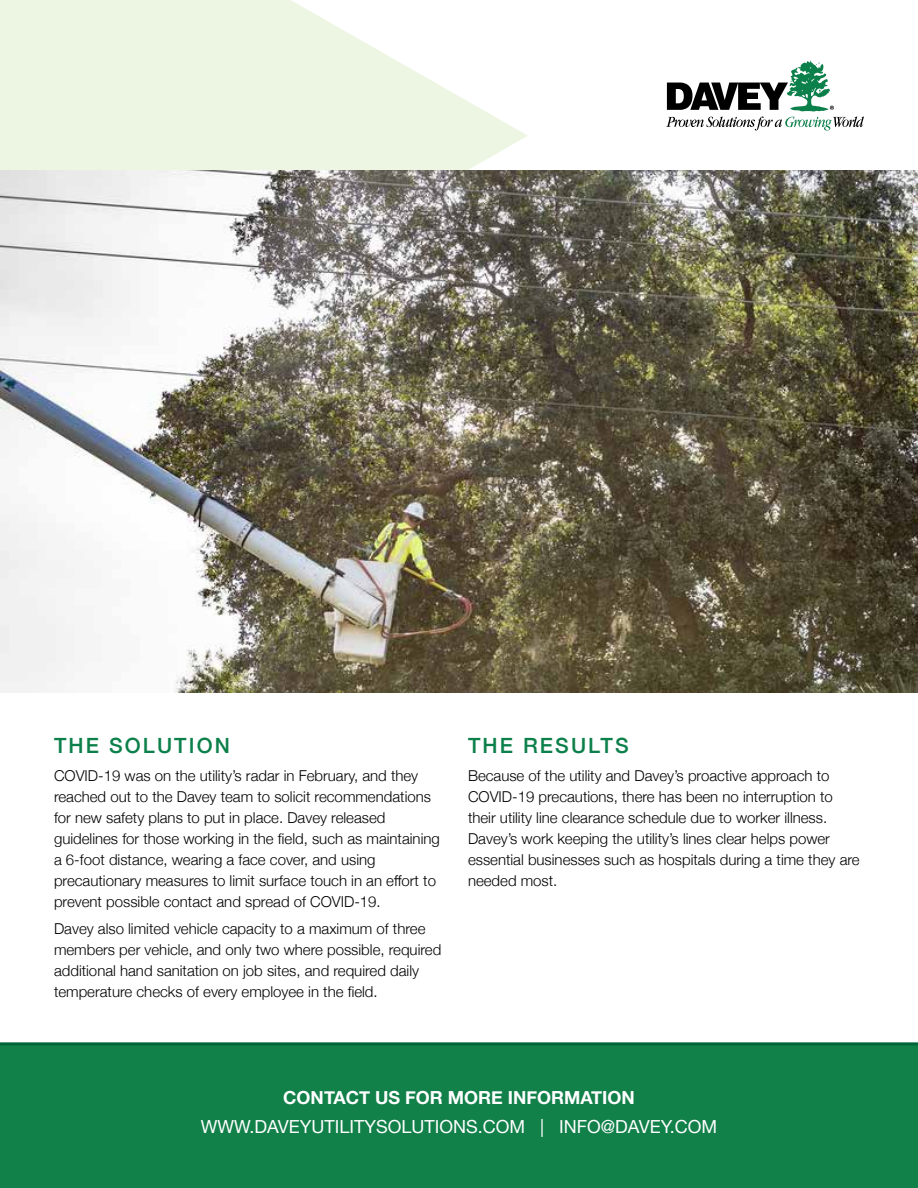
<style>
.page{position:relative;width:918px;height:1188px;background:#fff}
.page>*{position:absolute;margin:0;border:0;box-sizing:border-box;transform-origin:0 0}
.t1{font:500 21px "Helvetica Neue";letter-spacing:.1em;color:#0c804a}
.t2{font:18px "Helvetica Neue";color:#fff}
.t3{font:700 18px "Helvetica Neue";color:#fff}
.t4{font:300 15px/21px "Helvetica Neue";color:#000}
</style>
<div class="page">
<svg style="left:0;top:0;width:528px;height:171px;fill:#edf6e2"></svg>
<svg style="left:666px;top:60px;width:198px;height:71px"></svg>
<div style="left:0;top:1044px;width:918px;height:144px;background:#118049"></div>
<hr style="left:0;top:1042px;width:918px;height:3px;background:#006438">
<img style="left:0;top:171px;width:918px;height:521px">
<h1 class="t1" style="left:54px;top:729px;width:177px">THE SOLUTION</h1>
<p class="t4" style="left:54px;top:764px;width:387px">COVID-19 was on the utility’s radar in February, and they reached out to the Davey team to solicit recommendations for new safety plans to put in place. Davey released guidelines for those working in the field, such as maintaining a 6-foot distance, wearing a face cover, and using precautionary measures to limit surface touch in an effort to prevent possible contact and spread of COVID-19.</p>
<p class="t4" style="left:54px;top:918px;width:389px">Davey also limited vehicle capacity to a maximum of three members per vehicle, and only two where possible, required additional hand sanitation on job sites, and required daily temperature checks of every employee in the field.</p>
<h1 class="t1" style="left:468px;top:729px;width:162px">THE RESULTS</h1>
<p class="t4" style="left:468px;top:764px;width:393px">Because of the utility and Davey’s proactive approach to COVID-19 precautions, there has been no interruption to their utility line clearance schedule due to worker illness.<br>Davey’s work keeping the utility’s lines clear helps power essential businesses such as hospitals during a time they are needed most.</p>
<p class="t3" style="left:283px;top:1084px;width:353px">CONTACT US FOR MORE INFORMATION</p>
<p class="t2" style="left:201px;top:1113px;width:518px">WWW.DAVEYUTILITYSOLUTIONS.COM | INFO@DAVEY.COM</p>
</div>
